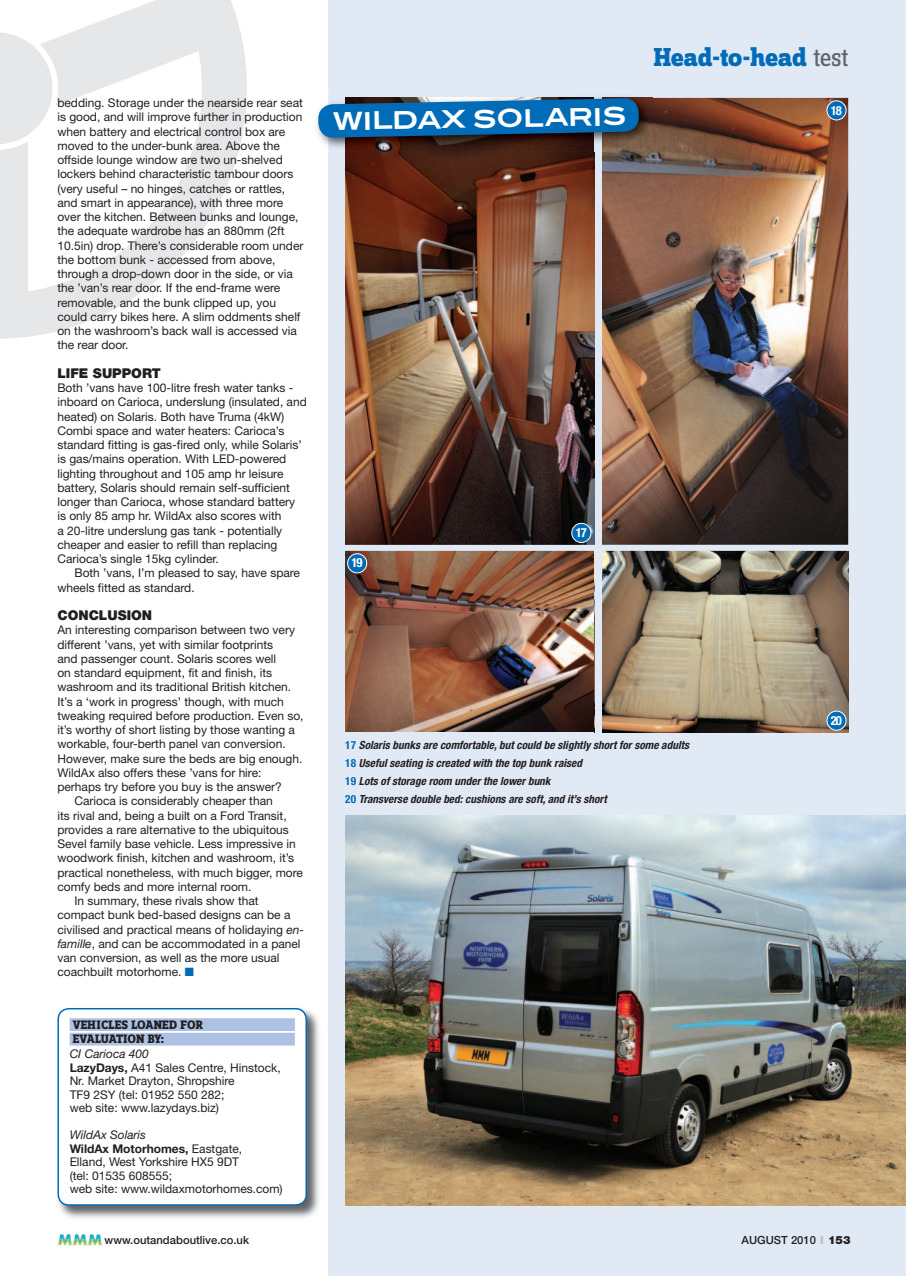
<style>
.page{position:relative;width:906px;height:1276px;background:#fff}
.page>*{position:absolute;margin:0;border:0;box-sizing:border-box;transform-origin:0 0}
.t1{font:800 27px "Zine Slab Dis";letter-spacing:-.02em;color:#006cb7}
.t2{font:700 24.45px "Blair ITC";color:#fff}
.t3{font:900 13.5px "Helvetica Neue";color:#231f20}
.t4{font:800 12.75px/14.5px "Zine Slab Dis";letter-spacing:.005em;color:#231f20}
.t5{font:700 condensed 12.6px "Helvetica Neue";letter-spacing:-.085em;color:#fff}
.t6{font:12px/14.2px "Helvetica Neue";color:#231f20}
.t7{font:italic 700 condensed 11.25px/18px "Helvetica Neue";color:#231f20}
.t8{font:500 11.25px "Helvetica Neue";color:#231f20}
.s1{font-style:italic}
.s2{color:#006cb7}
.s3{font-weight:700}
.s4{font-weight:400;color:#636366}
.s5{font-style:normal;color:#006cb7}
.s6{font-weight:700;font-stretch:expanded;color:#bcbdc0}
.s7{font-weight:900}
</style>
<div class="page">
<img style="left:58px;top:1008px;width:261px;height:210px">
<div style="left:58px;top:1009px;width:248px;height:196px;background:#fff;border-radius:11px"></div>
<div style="left:70px;top:1018px;width:225px;height:13px;background:#adc2e3"></div>
<div style="left:70px;top:1033px;width:225px;height:12px;background:#adc2e3"></div>
<div style="left:57px;top:1008px;width:250px;height:198px;border:2px solid #006cb7;border-radius:11px"></div>
<div style="left:328px;top:0;width:578px;height:1276px;background:#e1e9f5"></div>
<img style="left:57px;top:1234px;width:45px;height:11px">
<img style="left:345px;top:815px;width:561px;height:391px">
<img style="left:345px;top:551px;width:503px;height:181px">
<img style="left:602px;top:98px;width:246px;height:447px">
<img style="left:345px;top:151px;width:250px;height:394px">
<div style="left:595px;top:98px;width:6px;height:639px;background:#e1e9f5"></div>
<img style="left:317px;top:97px;width:336px;height:54px">
<img style="left:595px;top:98px;width:58px;height:53px">
<svg style="left:318px;top:98px;width:321px;height:40px;background:#1268a5"></svg>
<div style="left:827px;top:711px;width:19px;height:19px;background:#006cb7;border-radius:50%"></div>
<div style="left:827px;top:711px;width:19px;height:19px;border:1px solid #fff;border-radius:50%"></div>
<div style="left:348px;top:554px;width:19px;height:19px;background:#006cb7;border-radius:50%"></div>
<div style="left:347px;top:553px;width:20px;height:20px;border:1px solid #fff;border-radius:50%"></div>
<div style="left:572px;top:523px;width:19px;height:19px;background:#006cb7;border-radius:50%"></div>
<div style="left:571px;top:523px;width:20px;height:20px;border:1px solid #fff;border-radius:50%"></div>
<div style="left:827px;top:101px;width:19px;height:19px;background:#006cb7;border-radius:50%"></div>
<div style="left:827px;top:101px;width:19px;height:19px;border:1px solid #fff;border-radius:50%"></div>
<svg style="left:0;top:0;width:247px;height:339px"></svg>
<svg style="left:0;top:0;width:219px;height:316px"></svg>
<p class="t6" style="left:57px;top:95px;width:247px">bedding. Storage under the nearside rear seat is good, and will improve further in production when battery and electrical control box are moved to the under-bunk area. Above the offside lounge window are two un-shelved lockers behind characteristic tambour doors (very useful – no hinges, catches or rattles, and smart in appearance), with three more over the kitchen. Between bunks and lounge, the adequate wardrobe has an 880mm (2ft 10.5in) drop. There’s considerable room under the bottom bunk - accessed from above, through a drop-down door in the side, or via the ’van’s rear door. If the end-frame were removable, and the bunk clipped up, you could carry bikes here. A slim oddments shelf on the washroom’s back wall is accessed via the rear door.</p>
<p class="t3" style="left:57px;top:365px;width:105px">LIFE SUPPORT</p>
<p class="t6" style="left:57px;top:380px;width:251px">Both ’vans have 100-litre fresh water tanks - inboard on Carioca, underslung (insulated, and heated) on Solaris. Both have Truma (4kW)<br>Combi space and water heaters: Carioca’s standard fitting is gas-fired only, while Solaris’ is gas/mains operation. With LED-powered lighting throughout and 105 amp hr leisure battery, Solaris should remain self-sufficient longer than Carioca, whose standard battery is only 85 amp hr. WildAx also scores with<br>a 20-litre underslung gas tank - potentially cheaper and easier to refill than replacing Carioca’s single 15kg cylinder.</p>
<p class="t6" style="left:57px;top:566px;width:244px;text-indent:17px">Both ’vans, I’m pleased to say, have spare wheels fitted as standard.</p>
<p class="t3" style="left:57px;top:607px;width:96px">CONCLUSION</p>
<p class="t6" style="left:57px;top:623px;width:239px">An interesting comparison between two very</p>
<p class="t6" style="left:57px;top:637px;width:217px">different ’vans, yet with similar footprints</p>
<p class="t6" style="left:57px;top:651px;width:220px">and passenger count. Solaris scores well</p>
<p class="t6" style="left:57px;top:665px;width:216px">on standard equipment, fit and finish, its</p>
<p class="t6" style="left:57px;top:680px;width:235px">washroom and its traditional British kitchen.</p>
<p class="t6" style="left:57px;top:694px;width:228px">It’s a ‘work in progress’ though, with much</p>
<p class="t6" style="left:57px;top:708px;width:248px">tweaking required before production. Even so,</p>
<p class="t6" style="left:57px;top:722px;width:239px">it’s worthy of short listing by those wanting a</p>
<p class="t6" style="left:57px;top:737px;width:230px">workable, four-berth panel van conversion.</p>
<p class="t6" style="left:57px;top:751px;width:246px">However, make sure the beds are big enough.</p>
<p class="t6" style="left:57px;top:765px;width:205px">WildAx also offers these ’vans for hire:</p>
<p class="t6" style="left:57px;top:779px;width:226px">perhaps try before you buy is the answer?</p>
<p class="t6" style="left:74px;top:794px;width:200px">Carioca is considerably cheaper than</p>
<p class="t6" style="left:57px;top:808px;width:231px">its rival and, being a built on a Ford Transit,</p>
<p class="t6" style="left:57px;top:822px;width:233px">provides a rare alternative to the ubiquitous</p>
<p class="t6" style="left:57px;top:836px;width:240px">Sevel family base vehicle. Less impressive in</p>
<p class="t6" style="left:57px;top:851px;width:238px">woodwork finish, kitchen and washroom, it’s</p>
<p class="t6" style="left:57px;top:865px;width:247px">practical nonetheless, with much bigger, more</p>
<p class="t6" style="left:57px;top:879px;width:195px">comfy beds and more internal room.</p>
<p class="t6" style="left:74px;top:893px;width:186px">In summary, these rivals show that</p>
<p class="t6" style="left:57px;top:908px;width:234px">compact bunk bed-based designs can be a</p>
<p class="t6" style="left:57px;top:922px;width:248px">civilised and practical means of holidaying <span class="s1">en-</span></p>
<p class="t6" style="left:57px;top:936px;width:245px"><span class="s1">famille</span>, and can be accommodated in a panel</p>
<p class="t6" style="left:57px;top:950px;width:223px">van conversion, as well as the more usual</p>
<p class="t6" style="left:57px;top:965px;width:138px">coachbuilt motorhome. <span class="s2">■</span></p>
<p class="t4" style="left:73px;top:1018px;width:132px">VEHICLES LOANED FOR<br>EVALUATION BY:</p>
<p class="t6" style="left:70px;top:1047px;width:213px;line-height:13.5px"><span class="s1">CI Carioca 400<br></span><span class="s3">LazyDays,</span> A41 Sales Centre, Hinstock,<br>Nr. Market Drayton, Shropshire<br>TF9 2SY (tel: 01952 550 282;<br>web site: www.lazydays.biz)</p>
<p class="t6" style="left:70px;top:1128px;width:214px;line-height:13.5px"><span class="s1">WildAx Solaris<br></span><span class="s3">WildAx Motorhomes,</span> Eastgate,<br>Elland, West Yorkshire HX5 9DT<br>(tel: 01535 608555;<br>web site: www.wildaxmotorhomes.com)</p>
<h2 class="t2" style="left:333px;top:106px;width:295px;rotate:-1deg">WILDAX SOLARIS</h2>
<h1 class="t1" style="left:654px;top:42px;width:196px">Head-to-head <span class="s4">test</span></h1>
<p class="t5" style="left:831px;top:102px;width:13px">18</p>
<p class="t5" style="left:352px;top:555px;width:13px">19</p>
<p class="t5" style="left:576px;top:525px;width:13px">17</p>
<p class="t5" style="left:831px;top:713px;width:13px">20</p>
<p class="t7" style="left:345px;top:735px;width:345px"><span class="s5">17</span> Solaris bunks are comfortable, but could be slightly short for some adults <span class="s5">18</span> Useful seating is created with the top bunk raised<br><span class="s5">19</span> Lots of storage room under the lower bunk<br><span class="s5">20</span> Transverse double bed: cushions are soft, and it’s short</p>
<p class="t8" style="left:105px;top:1233px;width:146px">www.outandaboutlive.co.uk</p>
<p class="t8" style="left:741px;top:1233px;width:110px">AUGUST 2010 <span class="s6">I</span> <span class="s7">153</span></p>
</div>
